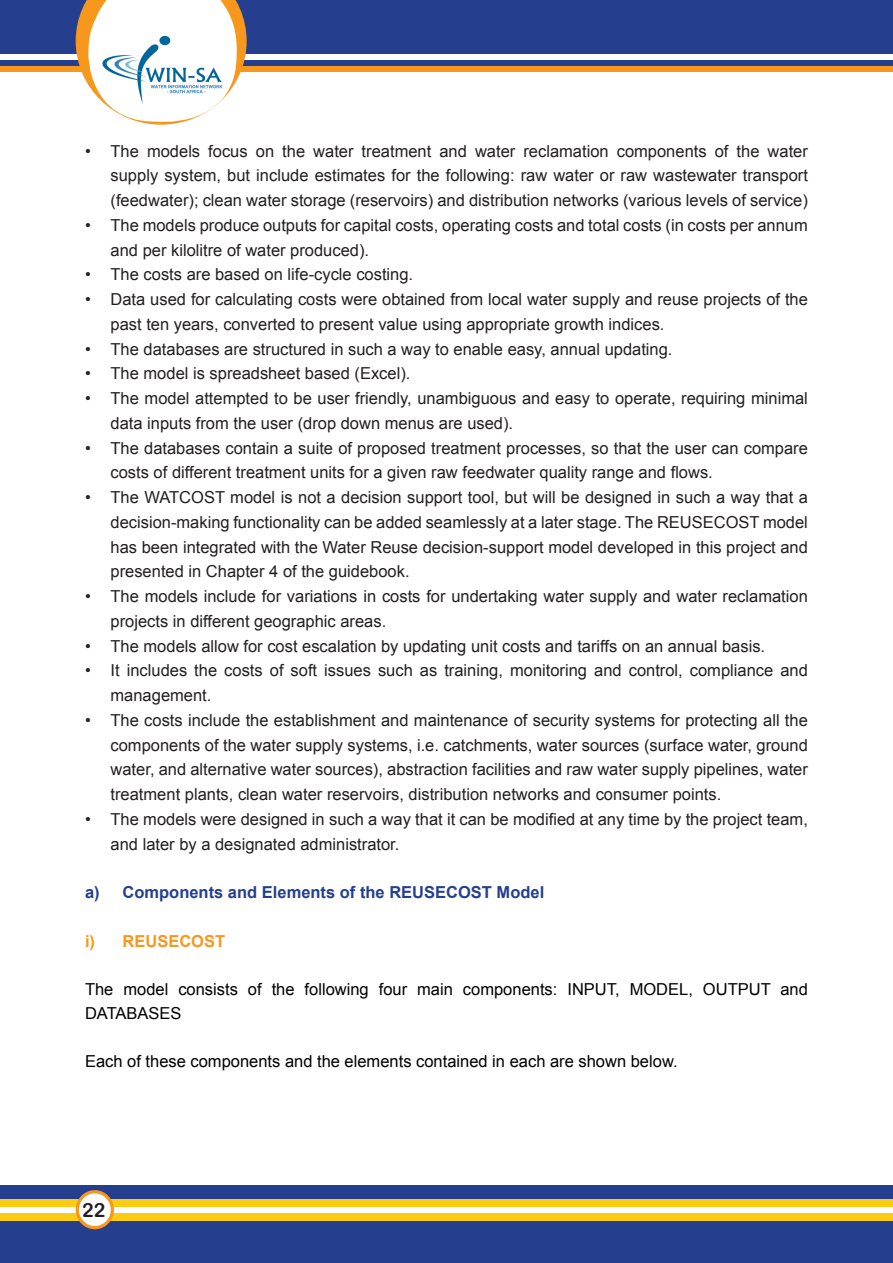
<style>
.page{position:relative;width:893px;height:1263px;background:#fff}
.page>*{position:absolute;margin:0;border:0;box-sizing:border-box;transform-origin:0 0}
.t1{font:19.5px "Arial Rounded MT Bold";color:#231f20}
.t2{font:16.5px/24.8px "Arial";color:#231f20}
.t3{font:16.5px/24px "Arial";color:#000}
.Heading_3{font:700 16.5px "Arial";color:#253f8e}
.Heading_3-2{font:700 16.5px "Arial";color:#f7981d}
</style>
<div class="page">
<div style="left:0;top:1185px;width:893px;height:78px;background:#253f8e"></div>
<div style="left:0;top:1199px;width:893px;height:8px;background:#fccc12"></div>
<div style="left:0;top:1207px;width:893px;height:5px;background:#fff"></div>
<div style="left:0;top:1212px;width:893px;height:8px;background:#fccc12"></div>
<div style="left:76px;top:1190px;width:38px;height:39px;background:#f7981d;border-radius:50%"></div>
<div style="left:79px;top:1193px;width:32px;height:33px;background:#fff;border-radius:50%"></div>
<div style="left:0;top:0;width:893px;height:54px;background:#253f8e"></div>
<div style="left:0;top:60px;width:893px;height:6px;background:#253f8e"></div>
<div style="left:0;top:66px;width:893px;height:6px;background:#f7981d"></div>
<svg style="left:76px;top:0;width:171px;height:125px"></svg>
<img style="left:88px;top:21px;width:149px;height:101px">
<p class="t2" style="left:111px;top:139px;width:699px;text-align:justify;text-indent:-26px">• The models focus on the water treatment and water reclamation components of the water supply system, but include estimates for the following: raw water or raw wastewater transport (feedwater); clean water storage (reservoirs) and distribution networks (various levels of service)</p>
<p class="t2" style="left:111px;top:213px;width:699px;text-indent:-26px">• The models produce outputs for capital costs, operating costs and total costs (in costs per annum and per kilolitre of water produced).</p>
<p class="t2" style="left:85px;top:262px;width:330px">• The costs are based on life-cycle costing.</p>
<p class="t2" style="left:111px;top:287px;width:699px;text-indent:-26px">• Data used for calculating costs were obtained from local water supply and reuse projects of the past ten years, converted to present value using appropriate growth indices.</p>
<p class="t2" style="left:85px;top:337px;width:589px">• The databases are structured in such a way to enable easy, annual updating.</p>
<p class="t2" style="left:85px;top:361px;width:327px">• The model is spreadsheet based (Excel).</p>
<p class="t2" style="left:111px;top:386px;width:699px;text-indent:-26px">• The model attempted to be user friendly, unambiguous and easy to operate, requiring minimal data inputs from the user (drop down menus are used).</p>
<p class="t2" style="left:111px;top:436px;width:699px;text-indent:-26px">• The databases contain a suite of proposed treatment processes, so that the user can compare costs of different treatment units for a given raw feedwater quality range and flows.</p>
<p class="t2" style="left:111px;top:485px;width:699px;text-align:justify;text-indent:-26px">• The WATCOST model is not a decision support tool, but will be designed in such a way that a decision-making functionality can be added seamlessly at a later stage. The REUSECOST model has been integrated with the Water Reuse decision-support model developed in this project and presented in Chapter 4 of the guidebook.</p>
<p class="t2" style="left:111px;top:584px;width:699px;text-indent:-26px">• The models include for variations in costs for undertaking water supply and water reclamation projects in different geographic areas.</p>
<p class="t2" style="left:85px;top:634px;width:682px">• The models allow for cost escalation by updating unit costs and tariffs on an annual basis.</p>
<p class="t2" style="left:111px;top:658px;width:699px;text-indent:-26px">• It includes the costs of soft issues such as training, monitoring and control, compliance and management.</p>
<p class="t2" style="left:111px;top:708px;width:699px;text-align:justify;text-indent:-26px">• The costs include the establishment and maintenance of security systems for protecting all the components of the water supply systems, i.e. catchments, water sources (surface water, ground water, and alternative water sources), abstraction facilities and raw water supply pipelines, water treatment plants, clean water reservoirs, distribution networks and consumer points.</p>
<p class="t2" style="left:111px;top:807px;width:699px;text-indent:-26px">• The models were designed in such a way that it can be modified at any time by the project team, and later by a designated administrator.</p>
<p class="Heading_3" style="left:85px;top:882px;width:461px">a) Components and Elements of the REUSECOST Model</p>
<p class="Heading_3-2" style="left:85px;top:930px;width:142px">i) REUSECOST</p>
<p class="t3" style="left:85px;top:977px;width:724px">The model consists of the following four main components: INPUT, MODEL, OUTPUT and<br>DATABASES</p>
<p class="t3" style="left:85px;top:1049px;width:594px">Each of these components and the elements contained in each are shown below.</p>
<p class="t1" style="left:82px;top:1199px;width:25px">22</p>
</div>
